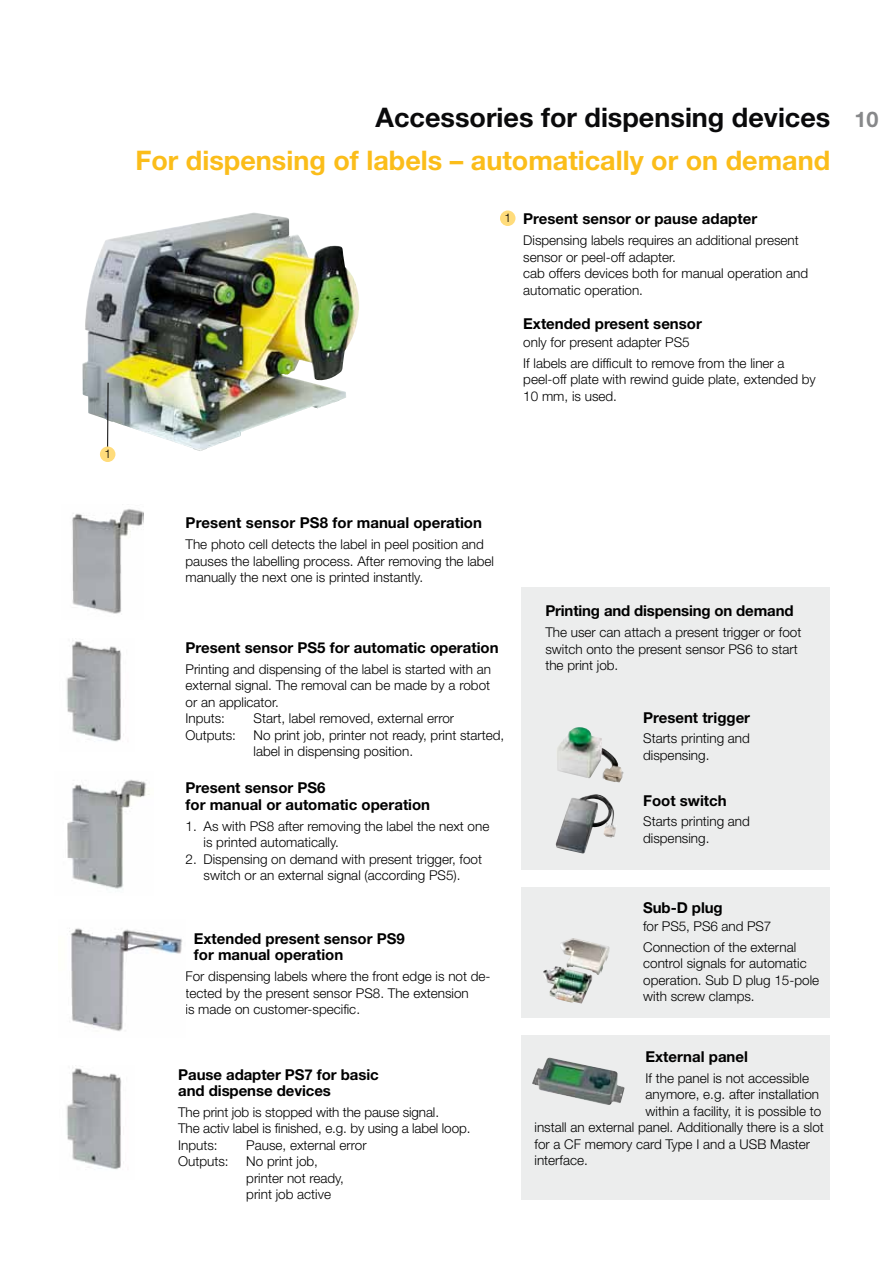
<style>
.page{position:relative;width:893px;height:1263px;background:#fff}
.page>*{position:absolute;margin:0;border:0;box-sizing:border-box;transform-origin:0 0}
.t1{font:700 27px/42.5px "Helvetica Neue";color:#fbbd1a}
.t2{font:700 15px/16.5px "Helvetica Neue";color:#000}
.t3{font:300 13.5px/16.5px "Helvetica Neue";color:#000}
.t4{font:300 12px "Helvetica Neue";color:#000}
.s1{color:#0a0a0b}
.s2{font-size:21.6px;color:#87888a}
</style>
<div class="page">
<img style="left:82px;top:213px;width:277px;height:238px">
<img style="left:72px;top:509px;width:71px;height:105px">
<img style="left:66px;top:641px;width:58px;height:101px">
<img style="left:67px;top:779px;width:83px;height:110px">
<img style="left:66px;top:1068px;width:58px;height:102px">
<svg style="left:107px;top:382px;width:2px;height:64px"></svg>
<div style="left:522px;top:587px;width:308px;height:612px;background:#eceded"></div>
<img style="left:557px;top:727px;width:67px;height:55px">
<img style="left:543px;top:938px;width:67px;height:66px">
<div style="left:515px;top:871px;width:327px;height:16px;background:#fff"></div>
<div style="left:511px;top:1018px;width:328px;height:17px;background:#fff"></div>
<img style="left:532px;top:1058px;width:93px;height:47px">
<img style="left:556px;top:794px;width:60px;height:59px">
<div style="left:500px;top:210px;width:15px;height:16px;background:#ffdc7b;border-radius:50%"></div>
<div style="left:100px;top:446px;width:15px;height:16px;background:#ffdc7b;border-radius:50%"></div>
<img style="left:69px;top:928px;width:113px;height:104px">
<p class="t4" style="left:104px;top:447px;width:8px">1</p>
<h1 class="t1" style="left:135px;top:96px;width:745px;text-indent:240px"><span class="s1">Accessories for dispensing devices</span> <span class="s2">101<br></span>For dispensing of labels – automatically or on demand</h1>
<p class="t4" style="left:504px;top:211px;width:8px">1</p>
<p class="t2" style="left:523px;top:210px;width:235px">Present sensor or pause adapter</p>
<p class="t3" style="left:523px;top:232px;width:286px">Dispensing labels requires an additional present sensor or peel-off adapter.<br>cab offers devices both for manual operation and automatic operation.</p>
<p class="t2" style="left:523px;top:315px;width:180px">Extended present sensor</p>
<p class="t3" style="left:523px;top:332px;width:263px;line-height:20.7px">only for present adapter PS5<br>If labels are difficult to remove from the liner a</p>
<p class="t3" style="left:523px;top:371px;width:294px">peel-off plate with rewind guide plate, extended by<br>10 mm, is used.</p>
<p class="t2" style="left:186px;top:514px;width:298px">Present sensor PS8 for manual operation</p>
<p class="t3" style="left:186px;top:536px;width:310px">The photo cell detects the label in peel position and pauses the labelling process. After removing the label manually the next one is printed instantly.</p>
<p class="t2" style="left:186px;top:639px;width:315px">Present sensor PS5 for automatic operation</p>
<p class="t3" style="left:186px;top:660px;width:307px">Printing and dispensing of the label is started with an external signal. The removal can be made by a robot or an applicator.<br>Inputs:</p>
<p class="t3" style="left:254px;top:710px;width:202px">Start, label removed, external error</p>
<p class="t3" style="left:186px;top:726px;width:52px">Outputs:</p>
<p class="t3" style="left:254px;top:726px;width:252px">No print job, printer not ready, print started, label in dispensing position.</p>
<p class="t2" style="left:186px;top:779px;width:246px">Present sensor PS6<br>for manual or automatic operation</p>
<p class="t3" style="left:204px;top:817px;width:287px;text-indent:-18px">1. As with PS8 after removing the label the next one is printed automatically.</p>
<p class="t3" style="left:186px;top:850px;width:298px;text-align:center">2. Dispensing on demand with present trigger, foot switch or an external signal (according PS5).</p>
<p class="t2" style="left:194px;top:930px;width:212px">Extended present sensor PS9 for manual operation</p>
<p class="t3" style="left:186px;top:968px;width:307px">For dispensing labels where the front edge is not de&shy;tected by the present sensor PS8. The extension<br>is made on customer-specific.</p>
<p class="t2" style="left:178px;top:1066px;width:202px">Pause adapter PS7 for basic and dispense devices</p>
<p class="t3" style="left:178px;top:1103px;width:294px">The print job is stopped with the pause signal.<br>The activ label is finished, e.g. by using a label loop.<br>Inputs:</p>
<p class="t3" style="left:246px;top:1136px;width:122px">Pause, external error</p>
<p class="t3" style="left:178px;top:1153px;width:52px">Outputs:</p>
<p class="t3" style="left:246px;top:1153px;width:99px">No print job, printer not ready, print job active</p>
<p class="t2" style="left:545px;top:602px;width:250px">Printing and dispensing on demand</p>
<p class="t3" style="left:545px;top:624px;width:258px">The user can attach a present trigger or foot switch onto the present sensor PS6 to start the print job.</p>
<p class="t2" style="left:643px;top:709px;width:108px">Present trigger</p>
<p class="t3" style="left:643px;top:730px;width:108px">Starts printing and dispensing.</p>
<p class="t2" style="left:643px;top:792px;width:85px">Foot switch</p>
<p class="t3" style="left:643px;top:813px;width:108px">Starts printing and dispensing.</p>
<p class="t2" style="left:643px;top:899px;width:81px">Sub-D plug</p>
<p class="t3" style="left:643px;top:915px;width:155px;line-height:20.7px">for PS5, PS6 and PS7<br>Connection of the external</p>
<p class="t3" style="left:643px;top:955px;width:178px">control signals for automatic operation. Sub D plug 15-pole with screw clamps.</p>
<p class="t2" style="left:645px;top:1048px;width:104px">External panel</p>
<p class="t3" style="left:645px;top:1069px;width:165px">If the panel is not accessible</p>
<p class="t3" style="left:645px;top:1086px;width:175px">anymore, e.g. after installation</p>
<p class="t3" style="left:645px;top:1102px;width:177px">within a facility, it is possible to</p>
<p class="t3" style="left:534px;top:1119px;width:291px">install an external panel. Additionally there is a slot</p>
<p class="t3" style="left:534px;top:1135px;width:277px">for a CF memory card Type I and a USB Master</p>
<p class="t3" style="left:534px;top:1152px;width:55px">interface.</p>
</div>
